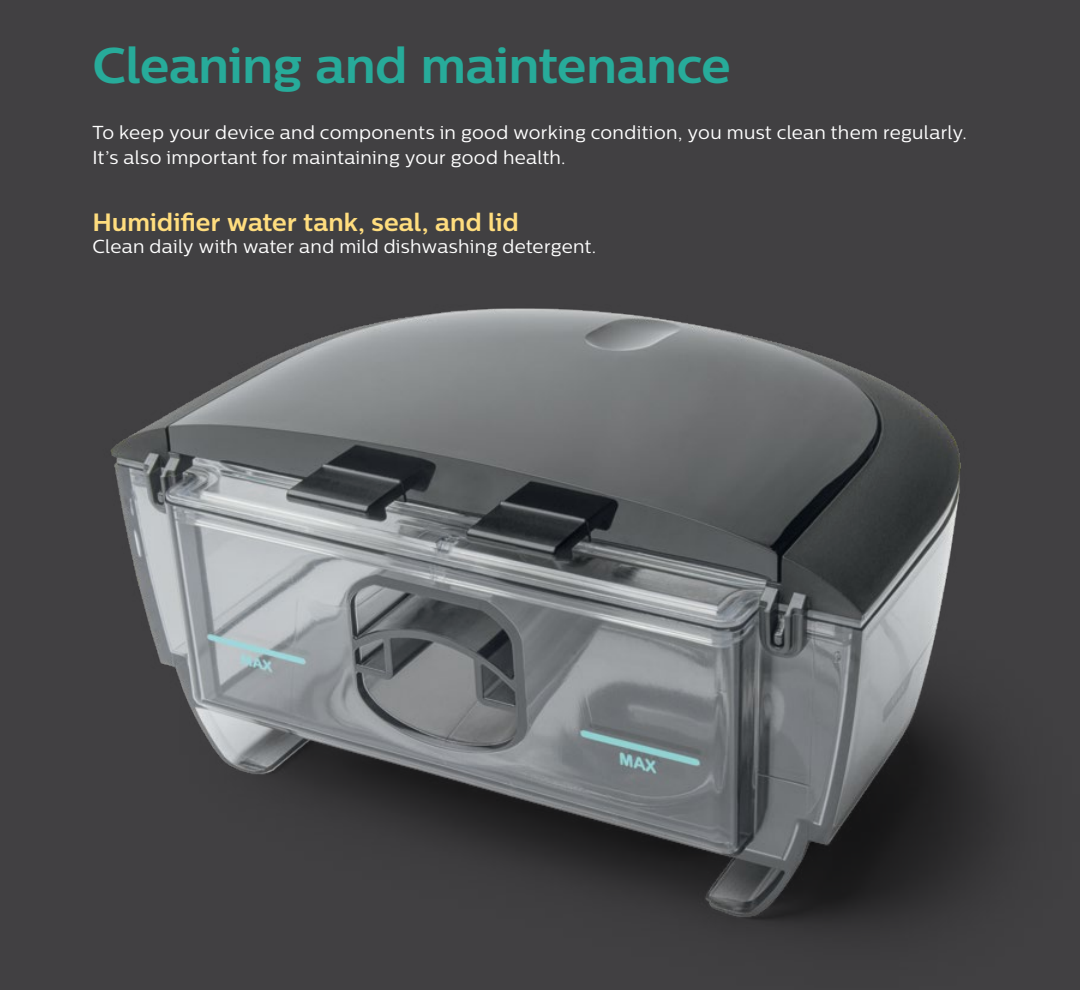
<style>
.page{position:relative;width:1080px;height:990px;background:#fff}
.page>*{position:absolute;margin:0;border:0;box-sizing:border-box;transform-origin:0 0}
.t1{font:700 50px "Centrale Sans";letter-spacing:-.01em;color:#27ab9a}
.t2{font:700 25px "Centrale Sans";letter-spacing:.005em;color:#ffdd7e}
.t3{font:18.75px/25px "Centrale Sans";letter-spacing:.015em;color:#fff}
</style>
<div class="page">
<img style="left:0;top:0;width:1080px;height:990px">
<h1 class="t1" style="left:92px;top:35px;width:640px">Cleaning and maintenance</h1>
<p class="t3" style="left:92px;top:120px;width:876px">To keep your device and components in good working condition, you must clean them regularly.<br>It’s also important for maintaining your good health.</p>
<h2 class="t2" style="left:92px;top:207px;width:428px">Humidifier water tank, seal, and lid</h2>
<p class="t3" style="left:92px;top:234px;width:505px">Clean daily with water and mild dishwashing detergent.</p>
</div>
